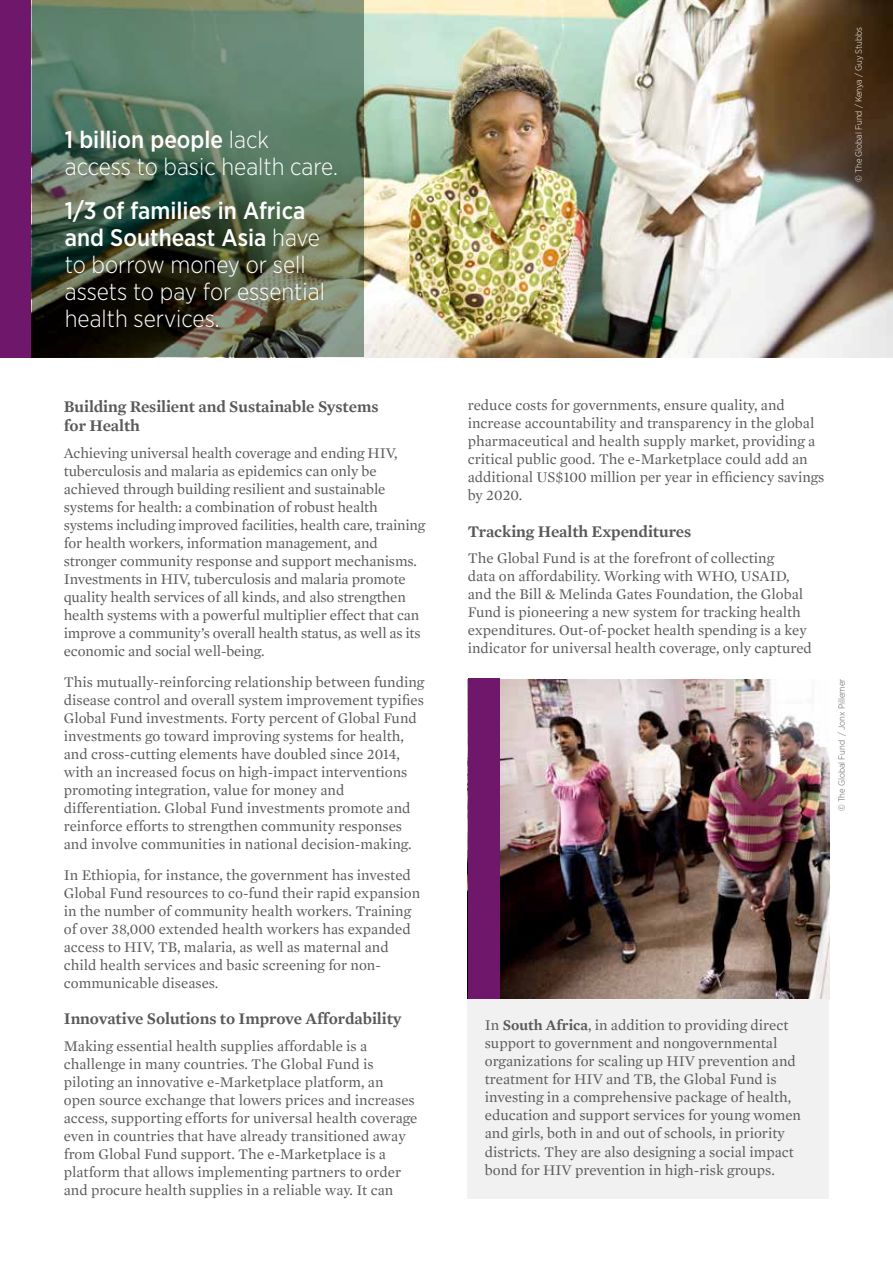
<style>
.page{position:relative;width:893px;height:1263px;background:#fff}
.page>*{position:absolute;margin:0;border:0;box-sizing:border-box;transform-origin:0 0}
.t1{font:300 24px/27px "Gotham Narrow";color:#fff}
.t2{font:600 16.5px/19.8px "Mercury Text G1";letter-spacing:-.005em;color:#58595b}
.t3{font:15px/18px "Mercury Text G1";color:#58595b}
.t4{font:300 9px "Gotham Narrow";color:#fff}
.t5{font:300 9px "Gotham Narrow";color:#58595b}
.s1{font-weight:500}
.s2{font-weight:600}
</style>
<div class="page">
<div style="left:0;top:0;width:32px;height:357px;background:#6f176a"></div>
<img style="left:364px;top:0;width:529px;height:357px">
<img style="left:32px;top:0;width:332px;height:357px">
<img style="left:500px;top:680px;width:329px;height:319px">
<div style="left:468px;top:678px;width:32px;height:321px;background:#6f176a"></div>
<div style="left:468px;top:999px;width:361px;height:200px;background:#f1f1f1"></div>
<h1 class="t1" style="left:65px;top:126px;width:275px"><span class="s1">1 billion people</span> lack access to basic health care.</h1>
<h1 class="t1" style="left:65px;top:197px;width:262px"><span class="s1">1/3 of families in Africa and Southeast Asia</span> have to borrow money or sell assets to pay for essential health services.</h1>
<p class="t2" style="left:64px;top:396px;width:316px">Building Resilient and Sustainable Systems for Health</p>
<p class="t3" style="left:64px;top:444px;width:363px">Achieving universal health coverage and ending HIV, tuberculosis and malaria as epidemics can only be achieved through building resilient and sustainable systems for health: a combination of robust health systems including improved facilities, health care, training for health workers, information management, and stronger community response and support mechanisms.<br>Investments in HIV, tuberculosis and malaria promote quality health services of all kinds, and also strengthen health systems with a powerful multiplier effect that can improve a community’s overall health status, as well as its economic and social well-being.</p>
<p class="t3" style="left:64px;top:673px;width:362px">This mutually-reinforcing relationship between funding disease control and overall system improvement typifies Global Fund investments. Forty percent of Global Fund investments go toward improving systems for health, and cross-cutting elements have doubled since 2014, with an increased focus on high-impact interventions promoting integration, value for money and differentiation. Global Fund investments promote and reinforce efforts to strengthen community responses and involve communities in national decision-making.</p>
<p class="t3" style="left:64px;top:866px;width:358px">In Ethiopia, for instance, the government has invested Global Fund resources to co-fund their rapid expansion in the number of community health workers. Training of over 38,000 extended health workers has expanded access to HIV, TB, malaria, as well as maternal and child health services and basic screening for non&shy;communicable diseases.</p>
<p class="t2" style="left:64px;top:1009px;width:339px">Innovative Solutions to Improve Affordability</p>
<p class="t3" style="left:64px;top:1037px;width:355px">Making essential health supplies affordable is a challenge in many countries. The Global Fund is piloting an innovative e-Marketplace platform, an open source exchange that lowers prices and increases access, supporting efforts for universal health coverage even in countries that have already transitioned away from Global Fund support. The e-Marketplace is a platform that allows implementing partners to order and procure health supplies in a reliable way. It can</p>
<p class="t4" style="left:853px;top:182px;width:156px;rotate:-90deg">© The Global Fund / Kenya / Guy Stubbs</p>
<p class="t3" style="left:468px;top:396px;width:358px">reduce costs for governments, ensure quality, and increase accountability and transparency in the global pharmaceutical and health supply market, providing a critical public good. The e-Marketplace could add an additional US$100 million per year in efficiency savings by 2020.</p>
<p class="t2" style="left:468px;top:521px;width:225px">Tracking Health Expenditures</p>
<p class="t3" style="left:468px;top:549px;width:346px">The Global Fund is at the forefront of collecting<br>data on affordability. Working with WHO, USAID, and the Bill &amp; Melinda Gates Foundation, the Global Fund is pioneering a new system for tracking health expenditures. Out-of-pocket health spending is a key indicator for universal health coverage, only captured</p>
<p class="t5" style="left:836px;top:811px;width:134px;rotate:-90deg">© The Global Fund / Jonx Pillemer</p>
<p class="t3" style="left:485px;top:1016px;width:318px">In <span class="s2">South Africa</span>, in addition to providing direct support to government and nongovernmental organizations for scaling up HIV prevention and treatment for HIV and TB, the Global Fund is investing in a comprehensive package of health, education and support services for young women and girls, both in and out of schools, in priority districts. They are also designing a social impact bond for HIV prevention in high-risk groups.</p>
</div>
